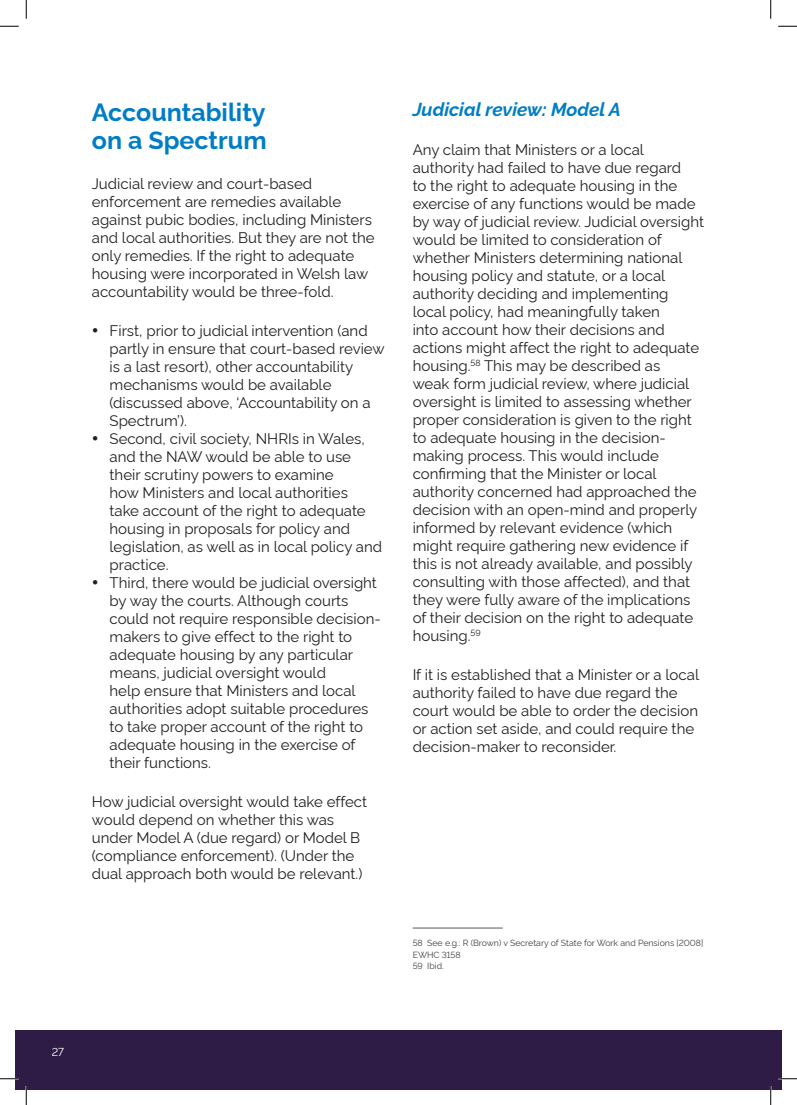
<style>
.page{position:relative;width:797px;height:1105px;background:#fff}
.page>*{position:absolute;margin:0;border:0;box-sizing:border-box;transform-origin:0 0}
.t1{font:700 25px/28.8px "Rawline";color:#007dc5}
.t2{font:italic 700 18.75px "Rawline";color:#007dc5}
.t3{font:15px/18px "Rawline";color:#231f20}
.t4{font:11.25px "Rawline";color:#fff}
.t5{font:8.75px/11.2px "Rawline";color:#3e3e3f}
</style>
<div class="page">
<div style="left:16px;top:1030px;width:765px;height:59px;background:#2e1c46"></div>
<hr style="left:412px;top:928px;width:90px;height:1px;background:#57585a">
<svg style="left:0;top:25px;width:19px;height:2px"></svg>
<svg style="left:778px;top:25px;width:19px;height:2px"></svg>
<svg style="left:0;top:1078px;width:19px;height:1px"></svg>
<svg style="left:778px;top:1078px;width:19px;height:1px"></svg>
<svg style="left:25px;top:0;width:2px;height:19px"></svg>
<svg style="left:25px;top:1086px;width:2px;height:19px"></svg>
<svg style="left:770px;top:0;width:1px;height:19px"></svg>
<svg style="left:770px;top:1086px;width:1px;height:19px"></svg>
<h1 class="t1" style="left:92px;top:95px;width:176px">Accountability on a Spectrum</h1>
<p class="t3" style="left:92px;top:173px;width:284px">Judicial review and court-based enforcement are remedies available against pubic bodies, including Ministers and local authorities. But they are not the only remedies. If the right to adequate housing were incorporated in Welsh law accountability would be three-fold.</p>
<p class="t3" style="left:110px;top:320px;width:277px;text-indent:-18px">• First, prior to judicial intervention (and partly in ensure that court-based review is a last resort), other accountability mechanisms would be available (discussed above, ‘Accountability on a Spectrum’).</p>
<p class="t3" style="left:110px;top:428px;width:274px;text-indent:-18px">• Second, civil society, NHRIs in Wales, and the NAW would be able to use their scrutiny powers to examine<br>how Ministers and local authorities<br>take account of the right to adequate housing in proposals for policy and legislation, as well as in local policy and practice.</p>
<p class="t3" style="left:110px;top:572px;width:273px;text-indent:-18px">• Third, there would be judicial oversight by way the courts. Although courts could not require responsible decision&shy;makers to give effect to the right to adequate housing by any particular means, judicial oversight would<br>help ensure that Ministers and local authorities adopt suitable procedures to take proper account of the right to adequate housing in the exercise of their functions.</p>
<p class="t3" style="left:92px;top:791px;width:277px">How judicial oversight would take effect would depend on whether this was under Model A (due regard) or Model B (compliance enforcement). (Under the dual approach both would be relevant.)</p>
<p class="t2" style="left:412px;top:94px;width:210px">Judicial review: Model A</p>
<p class="t3" style="left:412px;top:139px;width:293px">Any claim that Ministers or a local authority had failed to have due regard<br>to the right to adequate housing in the exercise of any functions would be made by way of judicial review. Judicial oversight would be limited to consideration of whether Ministers determining national housing policy and statute, or a local authority deciding and implementing local policy, had meaningfully taken<br>into account how their decisions and actions might affect the right to adequate housing.<sup>58</sup> This may be described as<br>weak form judicial review, where judicial oversight is limited to assessing whether proper consideration is given to the right to adequate housing in the decision&shy;making process. This would include confirming that the Minister or local authority concerned had approached the decision with an open-mind and properly informed by relevant evidence (which might require gathering new evidence if this is not already available, and possibly consulting with those affected), and that they were fully aware of the implications of their decision on the right to adequate housing.<sup>59</sup></p>
<p class="t3" style="left:412px;top:664px;width:288px">If it is established that a Minister or a local authority failed to have due regard the court would be able to order the decision or action set aside, and could require the decision-maker to reconsider.</p>
<p class="t5" style="left:412px;top:937px;width:292px">58 See e.g.: R (Brown) v Secretary of State for Work and Pensions [2008]<br>EWHC 3158<br>59 Ibid.</p>
<p class="t4" style="left:52px;top:1043px;width:14px">27</p>
</div>
